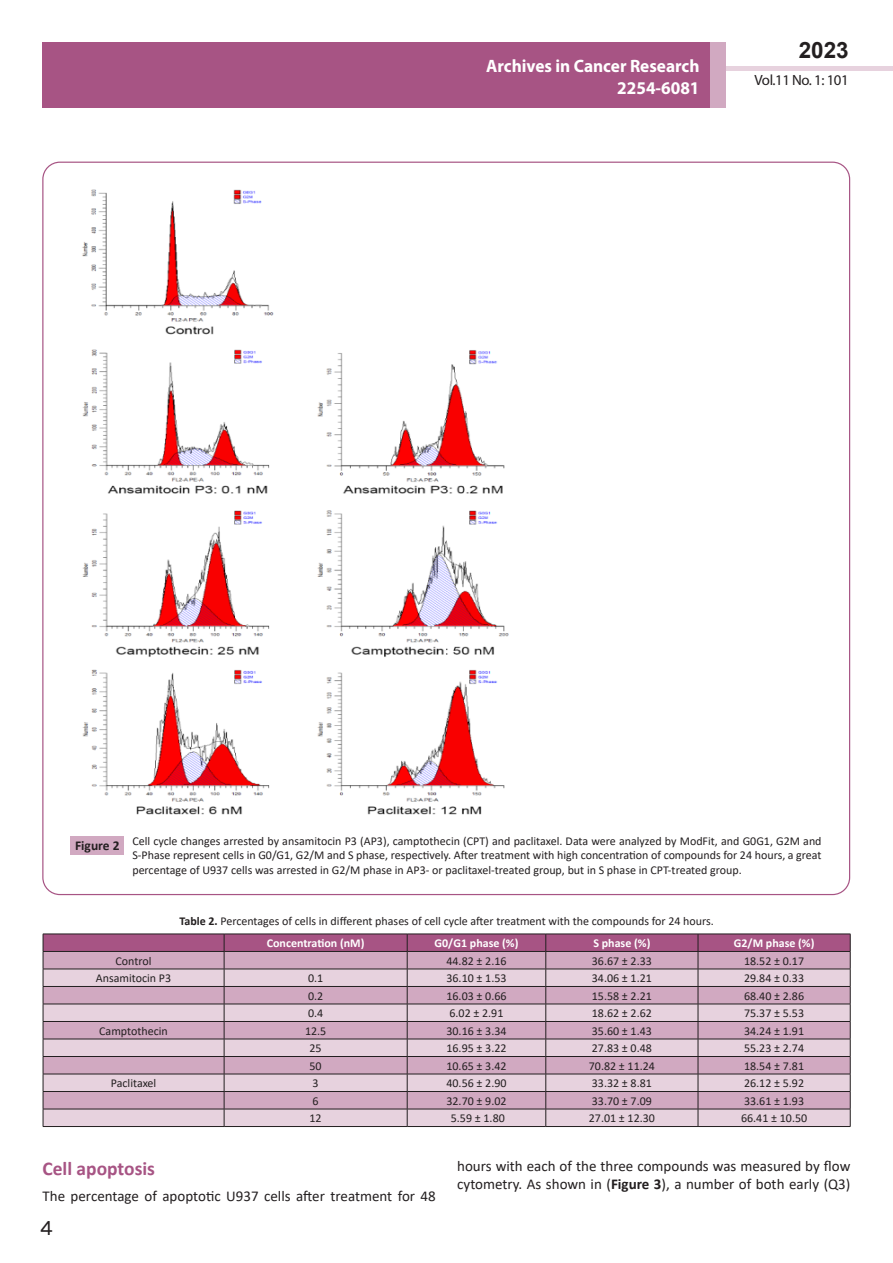
<style>
.page{position:relative;width:893px;height:1263px;background:#fff}
.page>*{position:absolute;margin:0;border:0;box-sizing:border-box;transform-origin:0 0}
.t1{font:25.5px "Tunga";color:#231f20}
.t2{font:700 22.5px "Arial";color:#231f20}
.sub-side{font:700 19.5px "Calibri";color:#a75484}
.t3{font:700 18px/21.6px "Myriad Pro";color:#fff;text-align:right;scale:.96 1}
.body_text{font:15px/18px "Calibri";color:#231f20}
.t4{font:14.85px "Myriad Pro";letter-spacing:-.03em;color:#231f20}
.t5{font:700 13.5px "Calibri";color:#231f20}
.t6{font:12px/14.4px "Calibri";color:#231f20;text-align:justify}
.t7{font:700 12px "Calibri";color:#fff}
.s1{font-weight:700}
</style>
<div class="page">
<div style="left:722px;top:66px;width:171px;height:5px;background:#e7d2de"></div>
<div style="left:43px;top:42px;width:682px;height:66px;background:#a75484"></div>
<div style="left:710px;top:42px;width:15px;height:66px;background:#d1a9c1"></div>
<div style="left:71px;top:836px;width:53px;height:18px;background:#d1a9c1"></div>
<img style="left:82px;top:189px;width:427px;height:626px">
<svg style="left:43px;top:934px;width:808px;height:192px;background:#cbaabe"></svg>
<hr style="left:43px;top:1126px;width:181px;height:1px;background:#231f20">
<hr style="left:224px;top:1126px;width:183px;height:1px;background:#231f20">
<hr style="left:407px;top:1126px;width:139px;height:1px;background:#231f20">
<hr style="left:546px;top:1126px;width:152px;height:1px;background:#231f20">
<hr style="left:698px;top:1126px;width:152px;height:1px;background:#231f20">
<h3 class="t3" style="left:486px;top:55px;width:224px">Archives in Cancer Research<br>2254-6081</h3>
<h2 class="t2" style="left:799px;top:35px;width:52px">2023</h2>
<p class="t4" style="left:755px;top:71px;width:96px">Vol.11 No. 1: 101</p>
<p class="t5" style="left:75px;top:836px;width:46px">Figure 2</p>
<p class="t6" style="left:132px;top:833px;width:691px">Cell cycle changes arrested by ansamitocin P3 (AP3), camptothecin (CPT) and paclitaxel. Data were analyzed by ModFit, and G0G1, G2M and S-Phase represent cells in G0/G1, G2/M and S phase, respectively. After treatment with high concentration of compounds for 24 hours, a great percentage of U937 cells was arrested in G2/M phase in AP3- or paclitaxel-treated group, but in S phase in CPT-treated group.</p>
<p class="t6" style="left:179px;top:914px;width:536px"><span class="s1">Table 2.</span> Percentages of cells in different phases of cell cycle after treatment with the compounds for 24 hours.</p>
<p class="t7" style="left:267px;top:935px;width:99px">Concentration (nM)</p>
<p class="t7" style="left:435px;top:935px;width:85px">G0/G1 phase (%)</p>
<p class="t7" style="left:593px;top:935px;width:58px">S phase (%)</p>
<p class="t7" style="left:734px;top:935px;width:82px">G2/M phase (%)</p>
<p class="t6" style="left:116px;top:953px;width:38px">Control</p>
<p class="t6" style="left:446px;top:953px;width:62px">44.82 ± 2.16</p>
<p class="t6" style="left:592px;top:953px;width:62px">36.67 ± 2.33</p>
<p class="t6" style="left:744px;top:953px;width:62px">18.52 ± 0.17</p>
<p class="t6" style="left:96px;top:971px;width:77px">Ansamitocin P3</p>
<p class="t6" style="left:308px;top:971px;width:17px">0.1</p>
<p class="t6" style="left:446px;top:971px;width:62px">36.10 ± 1.53</p>
<p class="t6" style="left:592px;top:971px;width:62px">34.06 ± 1.21</p>
<p class="t6" style="left:744px;top:971px;width:62px">29.84 ± 0.33</p>
<p class="t6" style="left:308px;top:988px;width:17px">0.2</p>
<p class="t6" style="left:446px;top:988px;width:62px">16.03 ± 0.66</p>
<p class="t6" style="left:592px;top:988px;width:62px">15.58 ± 2.21</p>
<p class="t6" style="left:744px;top:988px;width:62px">68.40 ± 2.86</p>
<p class="t6" style="left:308px;top:1006px;width:17px">0.4</p>
<p class="t6" style="left:449px;top:1006px;width:55px">6.02 ± 2.91</p>
<p class="t6" style="left:592px;top:1006px;width:62px">18.62 ± 2.62</p>
<p class="t6" style="left:744px;top:1006px;width:62px">75.37 ± 5.53</p>
<p class="t6" style="left:99px;top:1023px;width:70px">Camptothecin</p>
<p class="t6" style="left:305px;top:1023px;width:23px">12.5</p>
<p class="t6" style="left:446px;top:1023px;width:62px">30.16 ± 3.34</p>
<p class="t6" style="left:592px;top:1023px;width:62px">35.60 ± 1.43</p>
<p class="t6" style="left:744px;top:1023px;width:62px">34.24 ± 1.91</p>
<p class="t6" style="left:310px;top:1041px;width:14px">25</p>
<p class="t6" style="left:446px;top:1041px;width:62px">16.95 ± 3.22</p>
<p class="t6" style="left:592px;top:1041px;width:62px">27.83 ± 0.48</p>
<p class="t6" style="left:744px;top:1041px;width:62px">55.23 ± 2.74</p>
<p class="t6" style="left:310px;top:1058px;width:14px">50</p>
<p class="t6" style="left:446px;top:1058px;width:62px">10.65 ± 3.42</p>
<p class="t6" style="left:589px;top:1058px;width:68px">70.82 ± 11.24</p>
<p class="t6" style="left:744px;top:1058px;width:62px">18.54 ± 7.81</p>
<p class="t6" style="left:111px;top:1076px;width:47px">Paclitaxel</p>
<p class="t6" style="left:313px;top:1076px;width:8px">3</p>
<p class="t6" style="left:446px;top:1076px;width:62px">40.56 ± 2.90</p>
<p class="t6" style="left:592px;top:1076px;width:62px">33.32 ± 8.81</p>
<p class="t6" style="left:744px;top:1076px;width:62px">26.12 ± 5.92</p>
<p class="t6" style="left:313px;top:1093px;width:8px">6</p>
<p class="t6" style="left:446px;top:1093px;width:62px">32.70 ± 9.02</p>
<p class="t6" style="left:592px;top:1093px;width:62px">33.70 ± 7.09</p>
<p class="t6" style="left:744px;top:1093px;width:62px">33.61 ± 1.93</p>
<p class="t6" style="left:310px;top:1111px;width:14px">12</p>
<p class="t6" style="left:451px;top:1111px;width:55px">5.59 ± 1.80</p>
<p class="t6" style="left:589px;top:1111px;width:68px">27.01 ± 12.30</p>
<p class="t6" style="left:741px;top:1111px;width:68px">66.41 ± 10.50</p>
<p class="sub-side" style="left:43px;top:1154px;width:114px">Cell apoptosis</p>
<p class="body_text" style="left:43px;top:1186px;width:395px">The percentage of apoptotic U937 cells after treatment for 48</p>
<h1 class="t1" style="left:40px;top:1211px;width:15px">4</h1>
<p class="body_text" style="left:457px;top:1157px;width:395px">hours with each of the three compounds was measured by flow cytometry. As shown in (<span class="s1">Figure 3</span>), a number of both early (Q3)</p>
</div>
